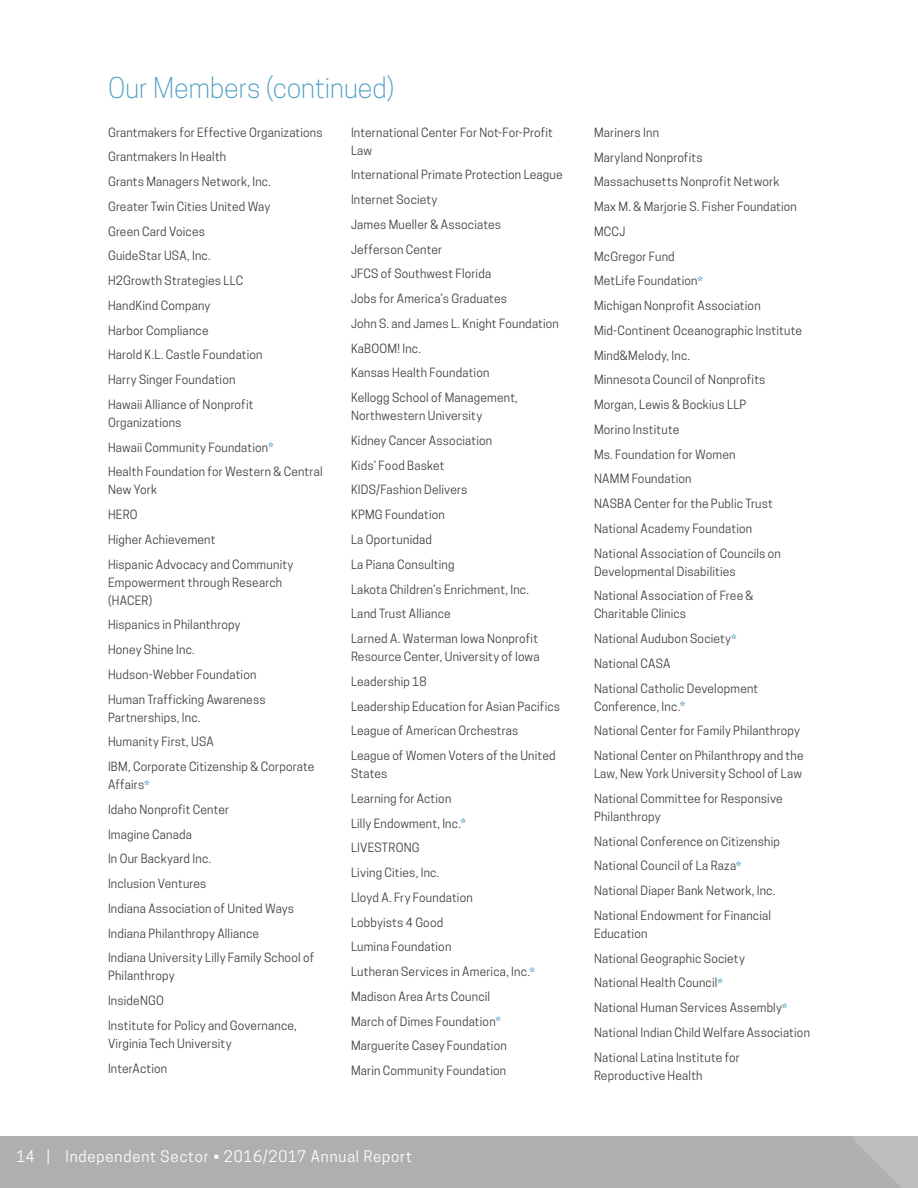
<style>
.page{position:relative;width:918px;height:1188px;background:#fff}
.page>*{position:absolute;margin:0;border:0;box-sizing:border-box;transform-origin:0 0}
.t1{font:300 27px "Cooper Hewitt";color:#4399c1}
.t2{font:15px "Cooper Hewitt";letter-spacing:.055em;color:#fff}
.t3{font:12px/24.8px "Cooper Hewitt";letter-spacing:.015em;color:#404041}
.s1{font-weight:700;color:#4399c1}
</style>
<div class="page">
<div style="left:0;top:1136px;width:918px;height:52px;background:#aeafb1"></div>
<svg style="left:852px;top:1136px;width:66px;height:52px"></svg>
<h1 class="t1" style="left:108px;top:72px;width:288px">Our Members (continued)</h1>
<p class="t3" style="left:108px;top:120px;width:216px">Grantmakers for Effective Organizations<br>Grantmakers In Health<br>Grants Managers Network, Inc.<br>Greater Twin Cities United Way<br>Green Card Voices<br>GuideStar USA, Inc.<br>H2Growth Strategies LLC<br>HandKind Company<br>Harbor Compliance<br>Harold K.L. Castle Foundation<br>Harry Singer Foundation<br>Hawaii Alliance of Nonprofit</p>
<p class="t3" style="left:108px;top:410px;width:216px">Organizations<br>Hawaii Community Foundation<span class="s1">*<br></span>Health Foundation for Western &amp; Central</p>
<p class="t3" style="left:108px;top:477px;width:187px">New York<br>HERO<br>Higher Achievement<br>Hispanic Advocacy and Community</p>
<p class="t3" style="left:108px;top:573px;width:176px;line-height:18px">Empowerment through Research (HACER)</p>
<p class="t3" style="left:108px;top:612px;width:159px">Hispanics in Philanthropy<br>Honey Shine Inc.<br>Hudson-Webber Foundation<br>Human Trafficking Awareness</p>
<p class="t3" style="left:108px;top:705px;width:208px">Partnerships, Inc.<br>Humanity First, USA<br>IBM, Corporate Citizenship &amp; Corporate</p>
<p class="t3" style="left:108px;top:772px;width:208px">Affairs<span class="s1">*<br></span>Idaho Nonprofit Center<br>Imagine Canada<br>In Our Backyard Inc.<br>Inclusion Ventures<br>Indiana Association of United Ways<br>Indiana Philanthropy Alliance<br>Indiana University Lilly Family School of</p>
<p class="t3" style="left:108px;top:964px;width:190px">Philanthropy<br>InsideNGO<br>Institute for Policy and Governance,</p>
<p class="t3" style="left:108px;top:1031px;width:125px">Virginia Tech University<br>InterAction</p>
<p class="t3" style="left:351px;top:123px;width:204px;line-height:18px">International Center For Not-For-Profit<br>Law</p>
<p class="t3" style="left:351px;top:163px;width:213px">International Primate Protection League<br>Internet Society<br>James Mueller &amp; Associates<br>Jefferson Center<br>JFCS of Southwest Florida<br>Jobs for America’s Graduates<br>John S. and James L. Knight Foundation<br>KaBOOM! Inc.<br>Kansas Health Foundation<br>Kellogg School of Management,</p>
<p class="t3" style="left:351px;top:403px;width:189px">Northwestern University<br>Kidney Cancer Association<br>Kids’ Food Basket<br>KIDS/Fashion Delivers<br>KPMG Foundation<br>La Oportunidad<br>La Piana Consulting<br>Lakota Children’s Enrichment, Inc.<br>Land Trust Alliance<br>Larned A. Waterman Iowa Nonprofit</p>
<p class="t3" style="left:351px;top:644px;width:211px">Resource Center, University of Iowa<br>Leadership 18<br>Leadership Education for Asian Pacifics<br>League of American Orchestras<br>League of Women Voters of the United</p>
<p class="t3" style="left:351px;top:761px;width:185px">States<br>Learning for Action<br>Lilly Endowment, Inc.<span class="s1">*<br></span>LIVESTRONG<br>Living Cities, Inc.<br>Lloyd A. Fry Foundation<br>Lobbyists 4 Good<br>Lumina Foundation<br>Lutheran Services in America, Inc.<span class="s1">*<br></span>Madison Area Arts Council<br>March of Dimes Foundation<span class="s1">*<br></span>Marguerite Casey Foundation<br>Marin Community Foundation</p>
<p class="t2" style="left:16px;top:1147px;width:397px">14 | Independent Sector • 2016/2017 Annual Report</p>
<p class="t3" style="left:594px;top:120px;width:210px">Mariners Inn<br>Maryland Nonprofits<br>Massachusetts Nonprofit Network<br>Max M. &amp; Marjorie S. Fisher Foundation<br>MCCJ<br>McGregor Fund<br>MetLife Foundation<span class="s1">*<br></span>Michigan Nonprofit Association<br>Mid-Continent Oceanographic Institute<br>Mind&amp;Melody, Inc.<br>Minnesota Council of Nonprofits<br>Morgan, Lewis &amp; Bockius LLP<br>Morino Institute<br>Ms. Foundation for Women<br>NAMM Foundation<br>NASBA Center for the Public Trust<br>National Academy Foundation<br>National Association of Councils on</p>
<p class="t3" style="left:594px;top:559px;width:161px">Developmental Disabilities<br>National Association of Free &amp;</p>
<p class="t3" style="left:594px;top:602px;width:166px">Charitable Clinics<br>National Audubon Society<span class="s1">*<br></span>National CASA<br>National Catholic Development</p>
<p class="t3" style="left:594px;top:694px;width:211px">Conference, Inc.<span class="s1">*<br></span>National Center for Family Philanthropy<br>National Center on Philanthropy and the</p>
<p class="t3" style="left:594px;top:761px;width:210px">Law, New York University School of Law<br>National Committee for Responsive</p>
<p class="t3" style="left:594px;top:804px;width:187px">Philanthropy<br>National Conference on Citizenship<br>National Council of La Raza<span class="s1">*<br></span>National Diaper Bank Network, Inc.<br>National Endowment for Financial</p>
<p class="t3" style="left:594px;top:921px;width:218px">Education<br>National Geographic Society<br>National Health Council<span class="s1">*<br></span>National Human Services Assembly<span class="s1">*<br></span>National Indian Child Welfare Association<br>National Latina Institute for</p>
<p class="t3" style="left:594px;top:1063px;width:110px">Reproductive Health</p>
</div>
